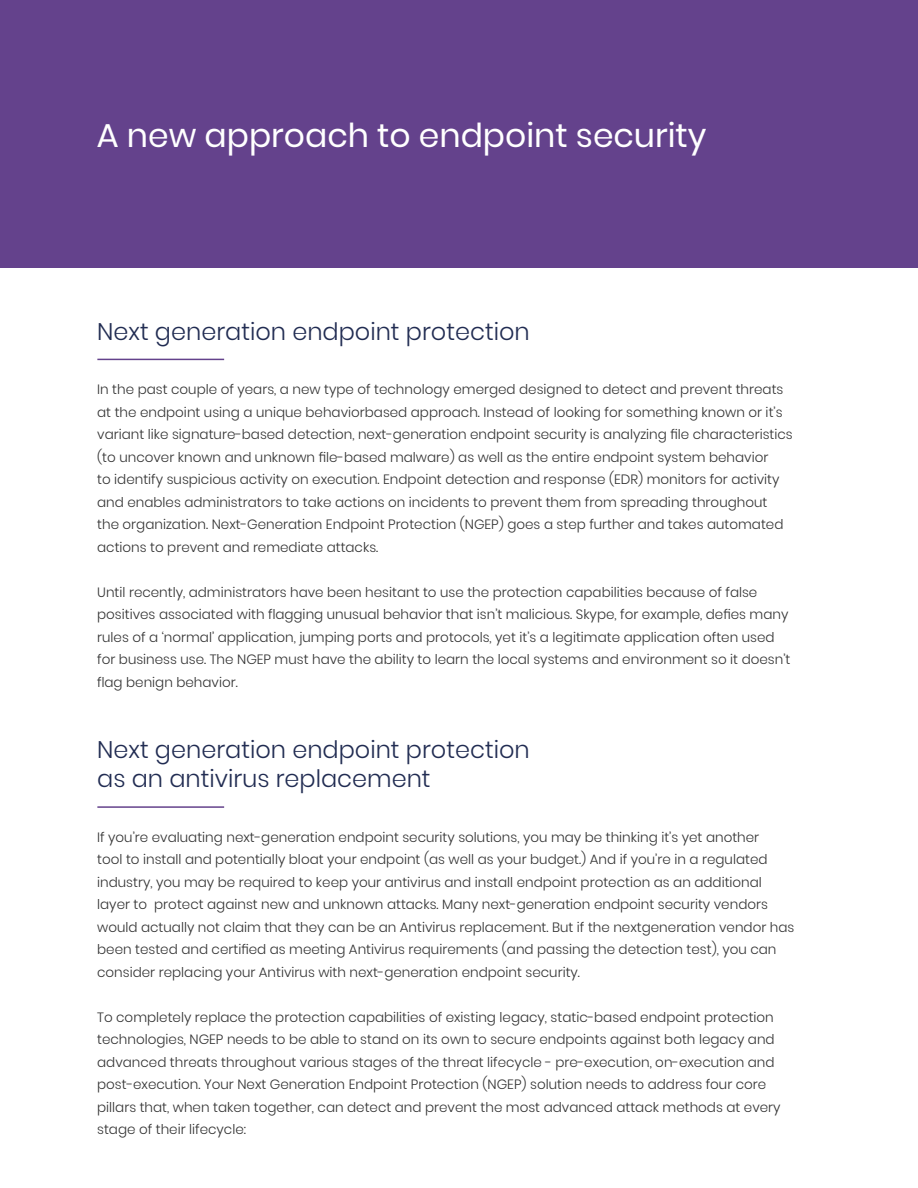
<style>
.page{position:relative;width:918px;height:1188px;background:#fff}
.page>*{position:absolute;margin:0;border:0;box-sizing:border-box;transform-origin:0 0}
.t1{font:33px "Poppins";color:#fff}
.t2{font:300 24px/28.8px "Poppins";color:#212c52}
.t3{font:300 13.5px/22.5px "Poppins";color:#333}
</style>
<div class="page">
<div style="left:0;top:0;width:918px;height:268px;background:#64428c"></div>
<hr style="left:97px;top:359px;width:127px;height:1px;background:#64428c">
<hr style="left:97px;top:806px;width:127px;height:2px;background:#64428c">
<h1 class="t1" style="left:97px;top:116px;width:611px">A new approach to endpoint security</h1>
<h2 class="t2" style="left:97px;top:317px;width:434px">Next generation endpoint protection</h2>
<p class="t3" style="left:97px;top:378px;width:697px">In the past couple of years, a new type of technology emerged designed to detect and prevent threats at the endpoint using a unique behaviorbased approach. Instead of looking for something known or it’s variant like signature-based detection, next-generation endpoint security is analyzing file characteristics (to uncover known and unknown file-based malware) as well as the entire endpoint system behavior<br>to identify suspicious activity on execution. Endpoint detection and response (EDR) monitors for activity and enables administrators to take actions on incidents to prevent them from spreading throughout<br>the organization. Next-Generation Endpoint Protection (NGEP) goes a step further and takes automated actions to prevent and remediate attacks.</p>
<p class="t3" style="left:97px;top:581px;width:695px">Until recently, administrators have been hesitant to use the protection capabilities because of false positives associated with flagging unusual behavior that isn’t malicious. Skype, for example, defies many rules of a ‘normal’ application, jumping ports and protocols, yet it’s a legitimate application often used for business use. The NGEP must have the ability to learn the local systems and environment so it doesn’t flag benign behavior.</p>
<h2 class="t2" style="left:97px;top:735px;width:434px">Next generation endpoint protection as an antivirus replacement</h2>
<p class="t3" style="left:97px;top:826px;width:699px">If you’re evaluating next-generation endpoint security solutions, you may be thinking it’s yet another<br>tool to install and potentially bloat your endpoint (as well as your budget.) And if you’re in a regulated industry, you may be required to keep your antivirus and install endpoint protection as an additional layer to protect against new and unknown attacks. Many next-generation endpoint security vendors would actually not claim that they can be an Antivirus replacement. But if the nextgeneration vendor has been tested and certified as meeting Antivirus requirements (and passing the detection test), you can consider replacing your Antivirus with next-generation endpoint security.</p>
<p class="t3" style="left:97px;top:1006px;width:685px">To completely replace the protection capabilities of existing legacy, static-based endpoint protection technologies, NGEP needs to be able to stand on its own to secure endpoints against both legacy and advanced threats throughout various stages of the threat lifecycle - pre-execution, on-execution and post-execution. Your Next Generation Endpoint Protection (NGEP) solution needs to address four core pillars that, when taken together, can detect and prevent the most advanced attack methods at every stage of their lifecycle:</p>
</div>
